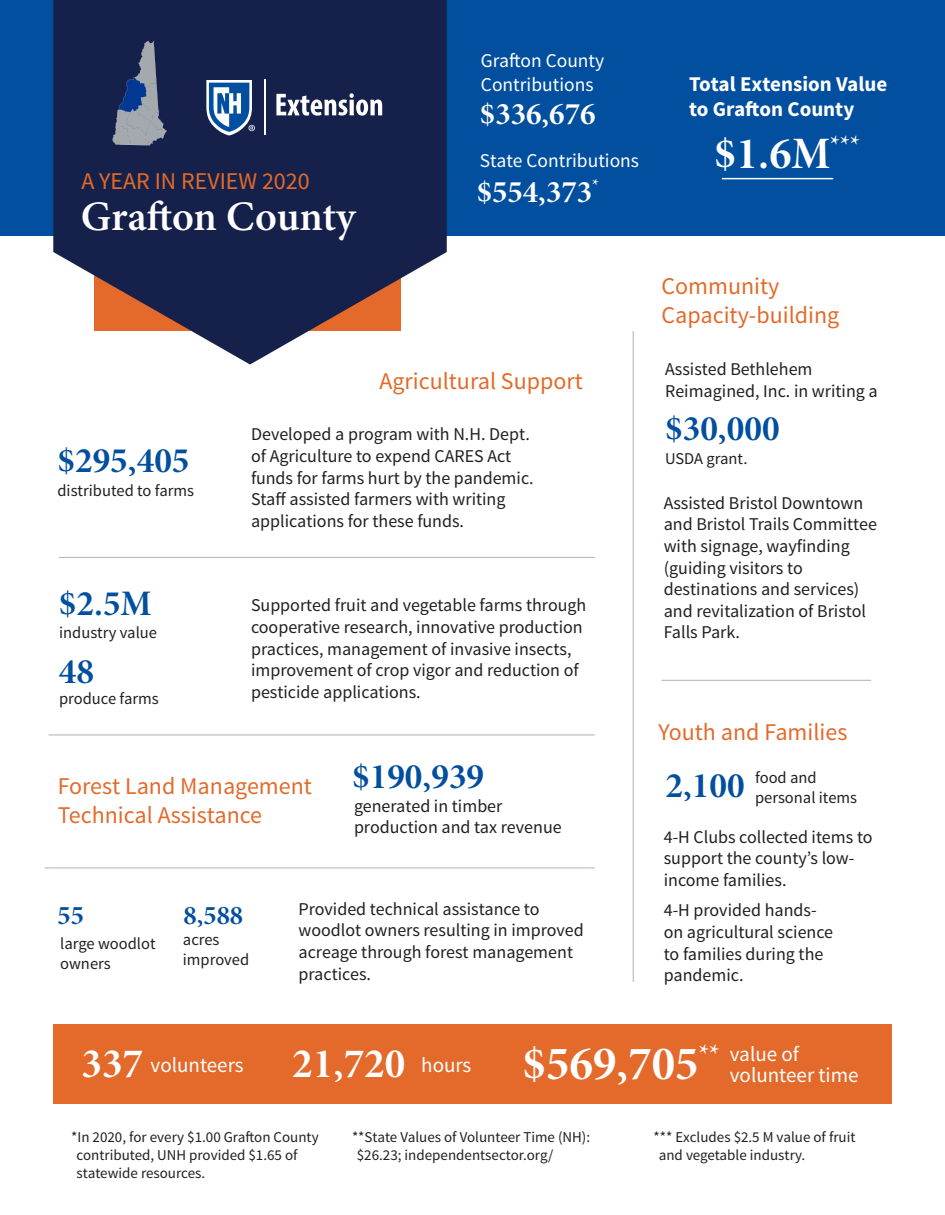
<style>
.page{position:relative;width:945px;height:1215px;background:#fff}
.page>*{position:absolute;margin:0;border:0;box-sizing:border-box;transform-origin:0 0}
.t1{font:48px "Minion Pro Bold Subh";color:#fff}
.t2{font:45px "Minion Pro Bold Subh";color:#fff}
.t3{font:600 42px "Minion Pro";letter-spacing:-.005em;color:#fff}
.t4{font:42px "Minion Pro Bold Subh";color:#fff}
.t5{font:36px "Minion Pro Bold Subh";color:#014f9e}
.t6{font:31.5px "Minion Pro Bold Subh";color:#fff}
.t7{font:27px "Minion Pro Bold Subh";color:#014f9e}
.Heading_1{font:24px/28.8px "Source Sans Pro";color:#e36a2a}
.t8{font:21px/21px "Source Sans Pro";color:#fff}
.t9{font:700 21px/25.2px "Source Sans Pro";color:#fff}
.t10{font:19.5px/23.4px "Source Sans Pro";color:#fff}
.t11{font:18px/21.6px "Source Sans Pro";color:#231f20}
.t12{font:16.5px/19.8px "Source Sans Pro";color:#231f20}
.t13{font:15px/18px "Source Sans Pro";color:#231f20}
</style>
<div class="page">
<div style="left:53px;top:1024px;width:839px;height:79px;background:#e36a2a"></div>
<div style="left:0;top:0;width:945px;height:235px;background:#014f9e"></div>
<svg style="left:53px;top:0;width:394px;height:364px;background:#3a405f"></svg>
<svg style="left:276px;top:93px;width:106px;height:23px;background:#7a8198"></svg>
<hr style="left:265px;top:79px;width:1px;height:56px;background:#fff">
<svg style="left:206px;top:80px;width:49px;height:56px"></svg>
<svg style="left:112px;top:41px;width:55px;height:104px;background:#52607d"></svg>
<hr style="left:633px;top:331px;width:1px;height:651px;background:#b2bbc3">
<hr style="left:661px;top:680px;width:210px;height:1px;background:#b2bbc3">
<hr style="left:59px;top:557px;width:536px;height:1px;background:#b2bbc3">
<hr style="left:49px;top:734px;width:546px;height:2px;background:#b2bbc3">
<hr style="left:45px;top:867px;width:550px;height:1px;background:#b2bbc3">
<hr style="left:722px;top:178px;width:111px;height:1px;background:#fff">
<p class="t10" style="left:481px;top:49px;width:125px">Grafton County<br>Contributions</p>
<p class="t6" style="left:480px;top:93px;width:117px">$336,676</p>
<p class="Heading_1" style="left:82px;top:167px;width:230px">A YEAR IN REVIEW 2020</p>
<p class="t3" style="left:81px;top:188px;width:276px">Grafton County</p>
<p class="t10" style="left:480px;top:149px;width:161px">State Contributions</p>
<p class="t6" style="left:477px;top:170px;width:124px">$554,373<sup>*</sup></p>
<p class="Heading_1" style="left:380px;top:367px;width:205px">Agricultural Support</p>
<p class="t5" style="left:57px;top:436px;width:134px">$295,405</p>
<p class="t12" style="left:57px;top:481px;width:138px">distributed to farms</p>
<p class="t11" style="left:251px;top:424px;width:280px">Developed a program with N.H. Dept.</p>
<p class="t11" style="left:251px;top:446px;width:284px">of Agriculture to expend CARES Act funds for farms hurt by the pandemic.<br>Staff assisted farmers with writing applications for these funds.</p>
<p class="t5" style="left:59px;top:579px;width:94px">$2.5M</p>
<p class="t11" style="left:251px;top:595px;width:337px">Supported fruit and vegetable farms through cooperative research, innovative production practices, management of invasive insects, improvement of crop vigor and reduction of pesticide applications.</p>
<p class="t12" style="left:59px;top:623px;width:99px">industry value</p>
<p class="t5" style="left:59px;top:647px;width:37px">48</p>
<p class="t12" style="left:59px;top:689px;width:101px">produce farms</p>
<p class="Heading_1" style="left:58px;top:772px;width:256px">Forest Land Management<br>Technical Assistance</p>
<p class="t5" style="left:352px;top:753px;width:134px">$190,939</p>
<p class="t11" style="left:354px;top:795px;width:209px">generated in timber production and tax revenue</p>
<p class="t7" style="left:57px;top:897px;width:28px">55</p>
<p class="t12" style="left:60px;top:934px;width:97px">large woodlot owners</p>
<p class="t7" style="left:184px;top:897px;width:61px">8,588</p>
<p class="t12" style="left:183px;top:930px;width:68px">acres improved</p>
<p class="t11" style="left:299px;top:898px;width:287px">Provided technical assistance to woodlot owners resulting in improved acreage through forest management practices.</p>
<p class="t9" style="left:689px;top:72px;width:200px">Total Extension Value to Grafton County</p>
<p class="t2" style="left:714px;top:123px;width:147px">$1.6M<sup>***</sup></p>
<p class="Heading_1" style="left:662px;top:272px;width:179px">Community<br>Capacity-building</p>
<p class="t11" style="left:665px;top:358px;width:214px">Assisted Bethlehem<br>Reimagined, Inc. in writing a</p>
<p class="t5" style="left:665px;top:404px;width:116px">$30,000</p>
<p class="t12" style="left:665px;top:449px;width:84px">USDA grant.</p>
<p class="t11" style="left:664px;top:492px;width:215px">Assisted Bristol Downtown and Bristol Trails Committee with signage, wayfinding (guiding visitors to destinations and services) and revitalization of Bristol<br>Falls Park.</p>
<p class="Heading_1" style="left:658px;top:718px;width:190px">Youth and Families</p>
<p class="t5" style="left:665px;top:761px;width:81px">2,100</p>
<p class="t12" style="left:755px;top:768px;width:104px">food and personal items</p>
<p class="t11" style="left:664px;top:826px;width:210px">4-H Clubs collected items to support the county’s low&shy;income families.</p>
<p class="t11" style="left:664px;top:900px;width:171px">4-H provided hands&shy;on agricultural science to families during the pandemic.</p>
<p class="t4" style="left:82px;top:1035px;width:63px">337</p>
<p class="t4" style="left:292px;top:1035px;width:115px">21,720</p>
<p class="t1" style="left:523px;top:1031px;width:199px">$569,705<sup>**</sup></p>
<p class="t8" style="left:151px;top:1055px;width:94px">volunteers</p>
<p class="t8" style="left:421px;top:1055px;width:52px">hours</p>
<p class="t8" style="left:730px;top:1043px;width:130px">value of volunteer time</p>
<p class="t13" style="left:77px;top:1129px;width:244px;text-indent:-5px">*In 2020, for every $1.00 Grafton County contributed, UNH provided $1.65 of statewide resources.</p>
<p class="t13" style="left:357px;top:1129px;width:235px;text-indent:-5px">**State Values of Volunteer Time (NH): $26.23; independentsector.org/</p>
<p class="t13" style="left:659px;top:1129px;width:198px;text-indent:-5px">*** Excludes $2.5 M value of fruit and vegetable industry.</p>
</div>
